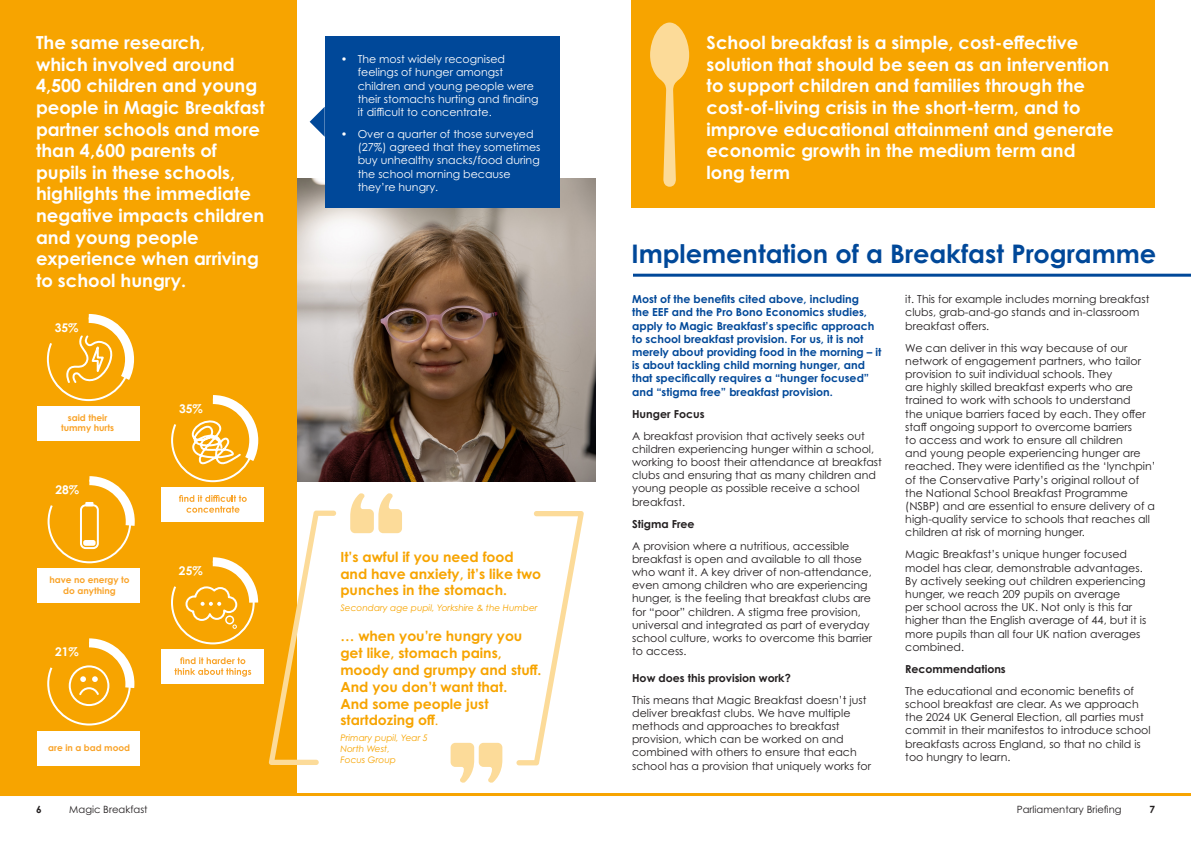
<style>
.page{position:relative;width:1191px;height:842px;background:#fff}
.page>*{position:absolute;margin:0;border:0;box-sizing:border-box;transform-origin:0 0}
.Pull_out_-_black{font:700 25.6px "Century Gothic Pro";color:#004899}
.Pull_out_-_white{font:700 18px/21.6px "Century Gothic Pro";color:#fff}
.Body_copy_-_black{font:700 14px/16.8px "Century Gothic Pro";color:#f7a400}
.t1{font:700 12px "Century Gothic Pro";color:#fff}
.Body_copy_-_black-2{font:11px/13.2px "Century Gothic Pro";color:#231f20}
.Body_copy_-_black-3{font:700 11px/13.2px "Century Gothic Pro";color:#004899}
.t2{font:11px/13.2px "Century Gothic Pro";color:#fff}
.Body_copy_-_black-4{font:700 11px "Century Gothic Pro";color:#231f20}
.t3{font:10px "Century Gothic Pro";color:#231f20}
.t4{font:700 10px "Century Gothic Pro";color:#231f20}
.Body_copy_-_black-5{font:italic 9px "Century Gothic Pro";color:#f7a400}
.t5{font:700 9px/10.8px "Century Gothic Pro";color:#f9a328;text-align:center}
.s1{font-size:11px}
</style>
<div class="page">
<hr style="left:0;top:793px;width:1191px;height:3px;background:#f7a400">
<div style="left:631px;top:0;width:524px;height:208px;background:#f7a400"></div>
<img style="left:297px;top:179px;width:298px;height:303px">
<div style="left:0;top:0;width:297px;height:793px;background:#f7a400"></div>
<div style="left:325px;top:36px;width:234px;height:172px;background:#004899"></div>
<svg style="left:310px;top:107px;width:15px;height:30px"></svg>
<svg style="left:269px;top:511px;width:67px;height:254px"></svg>
<svg style="left:350px;top:493px;width:52px;height:40px"></svg>
<svg style="left:516px;top:511px;width:68px;height:254px"></svg>
<svg style="left:450px;top:743px;width:52px;height:40px"></svg>
<hr style="left:633px;top:274px;width:558px;height:3px;background:#004899">
<div style="left:37px;top:406px;width:102px;height:35px;background:#fff"></div>
<svg style="left:46px;top:313px;width:89px;height:89px"></svg>
<div style="left:161px;top:488px;width:103px;height:34px;background:#fff"></div>
<svg style="left:171px;top:395px;width:88px;height:88px"></svg>
<svg style="left:179px;top:495px;width:68px;height:18px"></svg>
<div style="left:37px;top:569px;width:103px;height:34px;background:#fff"></div>
<svg style="left:47px;top:476px;width:88px;height:88px"></svg>
<div style="left:161px;top:650px;width:103px;height:34px;background:#fff"></div>
<svg style="left:171px;top:557px;width:88px;height:88px"></svg>
<svg style="left:174px;top:657px;width:77px;height:20px"></svg>
<div style="left:37px;top:731px;width:103px;height:34px;background:#fff"></div>
<svg style="left:47px;top:638px;width:88px;height:88px"></svg>
<svg style="left:650px;top:23px;width:39px;height:164px"></svg>
<p class="Pull_out_-_white" style="left:36px;top:32px;width:230px">The same research,<br>which involved around<br>4,500 children and young people in Magic Breakfast partner schools and more than 4,600 parents of pupils in these schools, highlights the immediate negative impacts children and young people experience when arriving to school hungry.</p>
<p class="t1" style="left:55px;top:320px;width:25px">35%</p>
<p class="t5" style="left:61px;top:412px;width:55px">said their tummy hurts</p>
<p class="t1" style="left:56px;top:482px;width:25px">28%</p>
<p class="t5" style="left:49px;top:574px;width:82px">have no energy to do anything</p>
<p class="t1" style="left:55px;top:644px;width:25px">21%</p>
<p class="t5" style="left:48px;top:742px;width:83px">are in a bad mood</p>
<p class="t1" style="left:179px;top:401px;width:25px">35%</p>
<p class="t1" style="left:179px;top:563px;width:25px">25%</p>
<p class="t2" style="left:358px;top:53px;width:182px;text-indent:-17px">• The most widely recognised feelings of hunger amongst children and young people were their stomachs hurting and finding it difficult to concentrate.</p>
<p class="t2" style="left:358px;top:127px;width:184px;text-indent:-17px">• Over a quarter of those surveyed (27%) agreed that they sometimes buy unhealthy snacks/food during the school morning because they’re hungry.</p>
<p class="Body_copy_-_black" style="left:340px;top:548px;width:202px">It’s awful if you need food and have anxiety, it’s like two punches in the stomach.</p>
<p class="Body_copy_-_black-5" style="left:340px;top:603px;width:199px">Secondary age pupil, Yorkshire &amp; the Humber</p>
<p class="Body_copy_-_black" style="left:340px;top:628px;width:202px">… when you’re hungry you get like, stomach pains, moody and grumpy and stuff.<br>And you don’t want that.</p>
<p class="Body_copy_-_black" style="left:340px;top:695px;width:150px">And some people just startdozing off<span class="s1">.</span></p>
<p class="Body_copy_-_black-5" style="left:340px;top:733px;width:89px">Primary pupil, Year 5</p>
<p class="Body_copy_-_black-5" style="left:340px;top:744px;width:51px">North West,</p>
<p class="Body_copy_-_black-5" style="left:340px;top:754px;width:57px">Focus Group</p>
<p class="Pull_out_-_white" style="left:706px;top:32px;width:408px">School breakfast is a simple, cost-effective solution that should be seen as an intervention to support children and families through the cost-of-living crisis in the short-term, and to improve educational attainment and generate economic growth in the medium term and long term</p>
<p class="Pull_out_-_black" style="left:631px;top:237px;width:526px">Implementation of a Breakfast Programme</p>
<p class="Body_copy_-_black-3" style="left:632px;top:292px;width:251px">Most of the benefits cited above, including<br>the EEF and the Pro Bono Economics studies, apply to Magic Breakfast’s specific approach to school breakfast provision. For us, it is not merely about providing food in the morning – it is about tackling child morning hunger, and that specifically requires a “hunger focused” and “stigma free” breakfast provision.</p>
<p class="Body_copy_-_black-4" style="left:632px;top:407px;width:74px">Hunger Focus</p>
<p class="Body_copy_-_black-2" style="left:632px;top:429px;width:251px">A breakfast provision that actively seeks out children experiencing hunger within a school, working to boost their attendance at breakfast clubs and ensuring that as many children and young people as possible receive a school breakfast.</p>
<p class="Body_copy_-_black-4" style="left:632px;top:517px;width:64px">Stigma Free</p>
<p class="Body_copy_-_black-2" style="left:632px;top:539px;width:241px">A provision where a nutritious, accessible breakfast is open and available to all those who want it. A key driver of non-attendance, even among children who are experiencing hunger, is the feeling that breakfast clubs are for “poor” children. A stigma free provision, universal and integrated as part of everyday school culture, works to overcome this barrier to access.</p>
<p class="Body_copy_-_black-4" style="left:632px;top:671px;width:160px">How does this provision work?</p>
<p class="Body_copy_-_black-2" style="left:632px;top:693px;width:240px">This means that Magic Breakfast doesn’t just deliver breakfast clubs. We have multiple methods and approaches to breakfast provision, which can be worked on and combined with others to ensure that each school has a provision that uniquely works for</p>
<p class="Body_copy_-_black-2" style="left:905px;top:292px;width:246px">it. This for example includes morning breakfast clubs, grab-and-go stands and in-classroom breakfast offers.</p>
<p class="Body_copy_-_black-2" style="left:905px;top:341px;width:252px">We can deliver in this way because of our network of engagement partners, who tailor provision to suit individual schools. They<br>are highly skilled breakfast experts who are trained to work with schools to understand<br>the unique barriers faced by each. They offer staff ongoing support to overcome barriers<br>to access and work to ensure all children<br>and young people experiencing hunger are reached. They were identified as the ‘lynchpin’ of the Conservative Party’s original rollout of the National School Breakfast Programme (NSBP) and are essential to ensure delivery of a high-quality service to schools that reaches all children at risk of morning hunger.</p>
<p class="Body_copy_-_black-2" style="left:905px;top:548px;width:242px">Magic Breakfast’s unique hunger focused model has clear, demonstrable advantages.<br>By actively seeking out children experiencing hunger, we reach 209 pupils on average<br>per school across the UK. Not only is this far higher than the English average of 44, but it is more pupils than all four UK nation averages combined.</p>
<p class="Body_copy_-_black-4" style="left:905px;top:662px;width:102px">Recommendations</p>
<p class="Body_copy_-_black-2" style="left:905px;top:684px;width:247px">The educational and economic benefits of school breakfast are clear. As we approach the 2024 UK General Election, all parties must commit in their manifestos to introduce school breakfasts across England, so that no child is too hungry to learn.</p>
<p class="t4" style="left:36px;top:803px;width:7px">6</p>
<p class="t3" style="left:69px;top:804px;width:80px">Magic Breakfast</p>
<p class="t3" style="left:1016px;top:804px;width:106px">Parliamentary Briefing</p>
<p class="t4" style="left:1149px;top:803px;width:7px">7</p>
</div>
